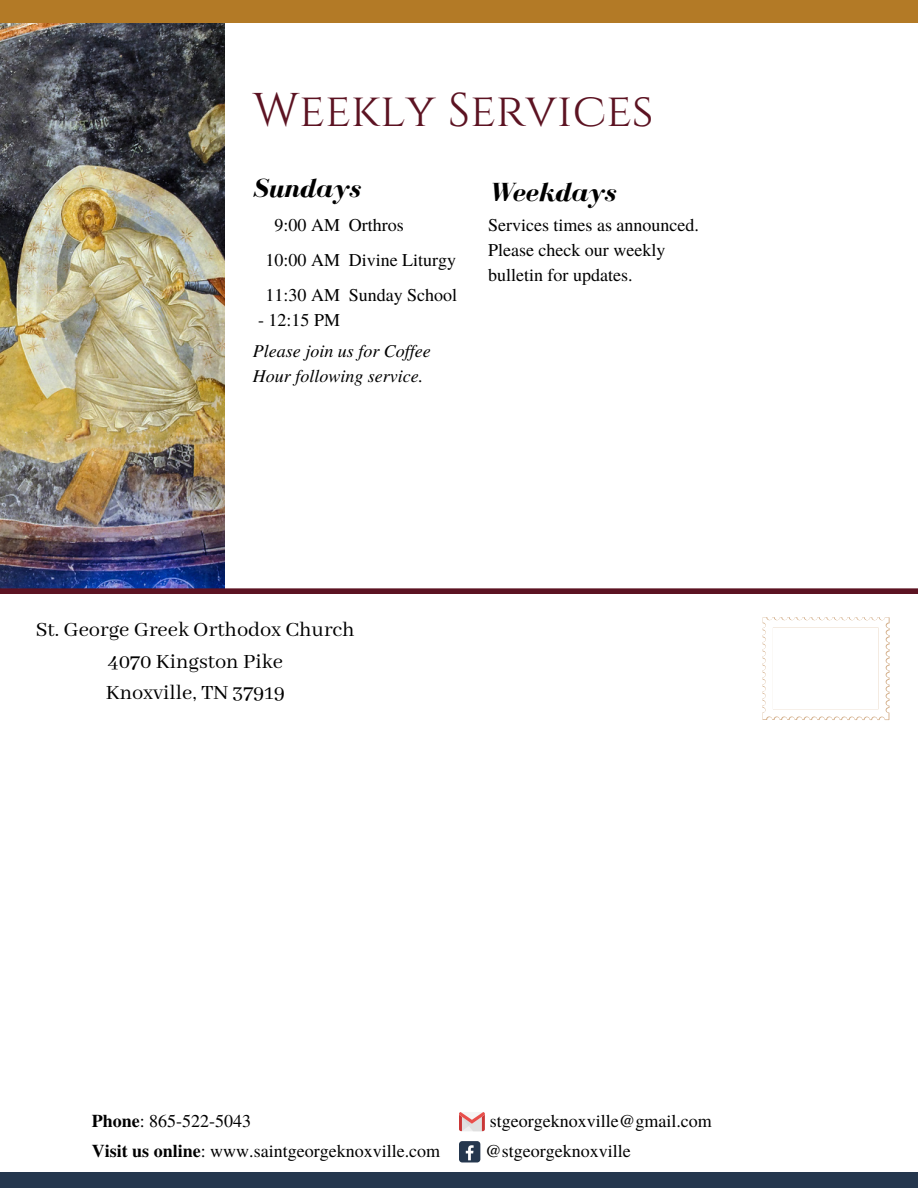
<style>
.page{position:relative;width:918px;height:1188px;background:#fff}
.page>*{position:absolute;margin:0;border:0;box-sizing:border-box;transform-origin:0 0}
.t1{font:47.25px "Cinzel";color:#5c1322}
.t2{font:italic 700 27px "Bodoni FLF";color:#000}
.t3{font:22.5px "Abhaya Libre";color:#000}
.t4{font:18px/24.8px "Te X Gyre Termes";color:#000}
.t5{font:italic 18px/24.8px "Te X Gyre Termes";color:#000}
.s1{font-weight:700}
</style>
<div class="page">
<img style="left:0;top:23px;width:225px;height:565px">
<div style="left:0;top:588px;width:918px;height:6px;background:#5c1322"></div>
<div style="left:0;top:1173px;width:918px;height:15px;background:#25374e"></div>
<svg style="left:762px;top:617px;width:128px;height:103px"></svg>
<svg style="left:459px;top:1112px;width:26px;height:19px"></svg>
<div style="left:459px;top:1141px;width:21px;height:21px;background:#25374e;border-radius:3px"></div>
<svg style="left:466px;top:1145px;width:8px;height:15px"></svg>
<div style="left:0;top:0;width:918px;height:23px;background:#b37a26"></div>
<p class="t1" style="left:253px;top:81px;width:402px">Weekly Services</p>
<p class="t2" style="left:253px;top:174px;width:109px">Sundays</p>
<p class="t4" style="left:275px;top:212px;width:67px">9:00 AM</p>
<p class="t4" style="left:266px;top:247px;width:76px">10:00 AM</p>
<p class="t4" style="left:266px;top:281px;width:76px">11:30 AM</p>
<p class="t4" style="left:258px;top:306px;width:84px">- 12:15 PM</p>
<p class="t4" style="left:349px;top:212px;width:56px">Orthros</p>
<p class="t4" style="left:349px;top:247px;width:109px">Divine Liturgy</p>
<p class="t4" style="left:349px;top:281px;width:110px">Sunday School</p>
<p class="t5" style="left:253px;top:337px;width:180px">Please join us for Cof ee<br>Hour following service.</p>
<p class="t2" style="left:488px;top:177px;width:129px">Weekdays</p>
<p class="t4" style="left:488px;top:212px;width:212px">Services times as announced.<br>Please check our weekly bulletin for updates.</p>
<p class="t3" style="left:36px;top:617px;width:320px">St. George Greek Orthodox Church</p>
<p class="t3" style="left:108px;top:649px;width:176px">4070 Kingston Pike</p>
<p class="t3" style="left:106px;top:680px;width:180px">Knoxville, TN 37919</p>
<p class="t4" style="left:92px;top:1108px;width:161px"><span class="s1">Phone</span>: 865-522-5043</p>
<p class="t4" style="left:92px;top:1138px;width:350px"><span class="s1">Visit us online</span>: www.saintgeorgeknoxville.com</p>
<p class="t4" style="left:490px;top:1108px;width:224px">stgeorgeknoxville@gmail.com</p>
<p class="t4" style="left:485px;top:1138px;width:147px">@stgeorgeknoxville</p>
</div>
